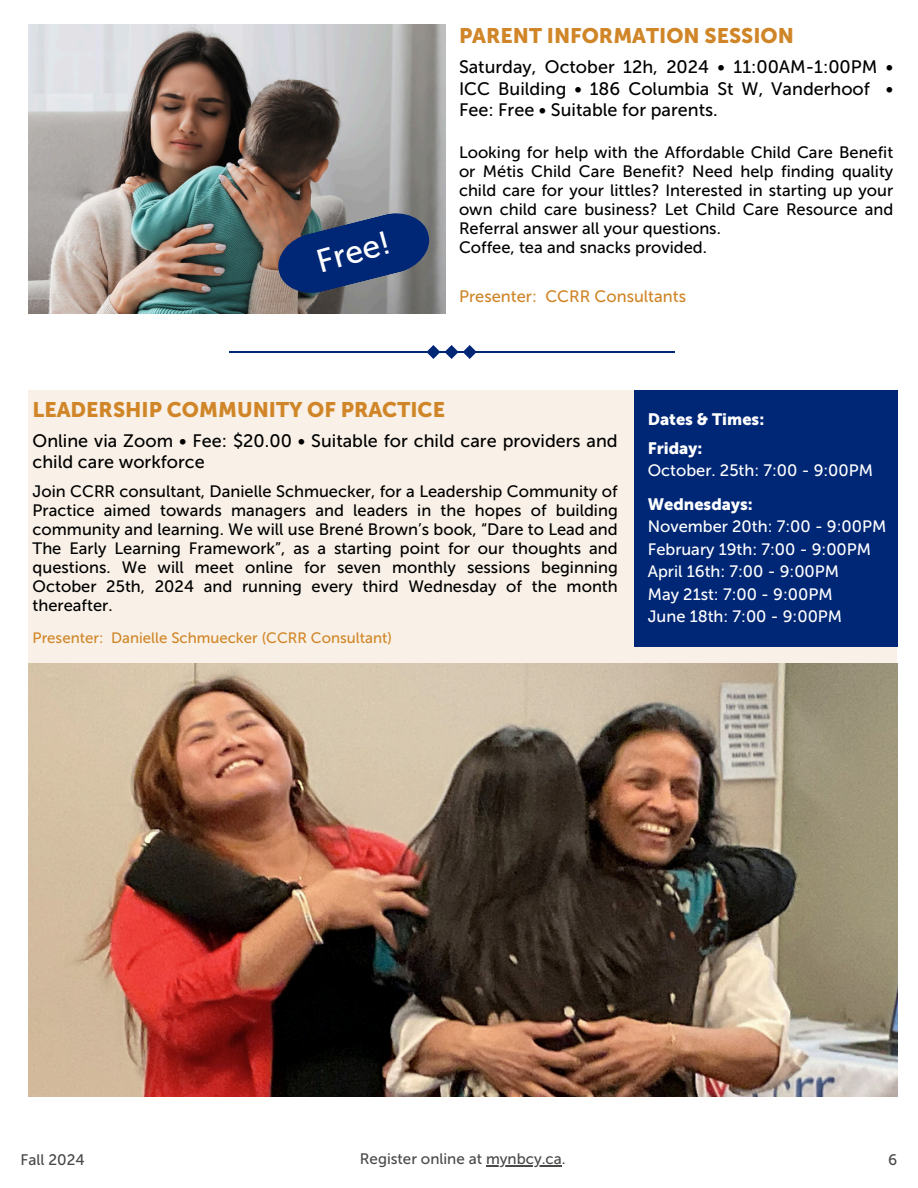
<style>
.page{position:relative;width:918px;height:1188px;background:#fff}
.page>*{position:absolute;margin:0;border:0;box-sizing:border-box;transform-origin:0 0}
.t1{font:32.25px "Museo Sans 500";color:#fff}
.t2{font:21px "Museo Sans 900";color:#d08628}
.t3{font:18px/21.3px "Museo Sans 500";color:#000}
.t4{font:16.5px/19.2px "Museo Sans 500";color:#000;text-align:justify}
.t5{font:16.5px/22.5px "Museo Sans 500";color:#fff}
.t6{font:16.5px "Museo Sans 500";color:#d08628}
.t7{font:16.5px "Museo Sans 900";color:#fff}
.t8{font:15.15px "Museo Sans 500";color:#4a4948}
.t9{font:15px "Museo Sans 500";color:#d08628}
.s1{font-family:"Museo Sans 900"}
</style>
<div class="page">
<hr style="left:230px;top:351px;width:445px;height:2px;background:#002776">
<svg style="left:427px;top:345px;width:49px;height:14px"></svg>
<img style="left:28px;top:24px;width:418px;height:289px">
<div style="left:28px;top:390px;width:869px;height:706px;background:#f9f1e7"></div>
<div style="left:634px;top:390px;width:263px;height:257px;background:#002776"></div>
<img style="left:28px;top:663px;width:870px;height:433px">
<svg style="left:275px;top:210px;width:158px;height:87px"></svg>
<hr style="left:486px;top:1166px;width:76px;height:1px;background:#4a4948">
<p class="t1" style="left:312px;top:243px;width:77px;rotate:-15deg">Free!</p>
<h1 class="t2" style="left:459px;top:23px;width:336px">PARENT INFORMATION SESSION</h1>
<p class="t3" style="left:459px;top:57px;width:436px;text-align:justify">Saturday, October 12h, 2024 • 11:00AM-1:00PM • ICC Building • 186 Columbia St W, Vanderhoof • Fee: Free • Suitable for parents.</p>
<h2 class="t4" style="left:459px;top:142px;width:436px;text-align:left">Looking for help with the Affordable Child Care Benefit or Métis Child Care Benefit? Need help finding quality child care for your littles? Interested in starting up your own child care business? Let Child Care Resource and Referral answer all your questions.<br>Coffee, tea and snacks provided.</h2>
<h4 class="t6" style="left:459px;top:286px;width:229px">Presenter: CCRR Consultants</h4>
<h2 class="t2" style="left:33px;top:397px;width:414px">LEADERSHIP COMMUNITY OF PRACTICE</h2>
<h4 class="t3" style="left:33px;top:430px;width:587px">Online via Zoom • Fee: $20.00 • Suitable for child care providers and child care workforce</h4>
<h4 class="t4" style="left:33px;top:481px;width:587px">Join CCRR consultant, Danielle Schmuecker, for a Leadership Community of Practice aimed towards managers and leaders in the hopes of building community and learning. We will use Brené Brown’s book, “Dare to Lead and The Early Learning Framework”, as a starting point for our thoughts and questions. We will meet online for seven monthly sessions beginning October 25th, 2024 and running every third Wednesday of the month thereafter.</h4>
<h4 class="t9" style="left:33px;top:629px;width:361px">Presenter: Danielle Schmuecker (CCRR Consultant)</h4>
<p class="t7" style="left:648px;top:410px;width:118px">Dates &amp; Times:</p>
<h3 class="t5" style="left:648px;top:437px;width:227px"><span class="s1">Friday:<br></span>October. 25th: 7:00 - 9:00PM</h3>
<h4 class="t5" style="left:648px;top:493px;width:240px"><span class="s1">Wednesdays:<br></span>November 20th: 7:00 - 9:00PM<br>February 19th: 7:00 - 9:00PM<br>April 16th: 7:00 - 9:00PM<br>May 21st: 7:00 - 9:00PM<br>June 18th: 7:00 - 9:00PM</h4>
<p class="t8" style="left:21px;top:1150px;width:66px">Fall 2024</p>
<h4 class="t8" style="left:888px;top:1150px;width:11px">6</h4>
<p class="t8" style="left:360px;top:1150px;width:207px">Register online at mynbcy.ca.</p>
</div>
